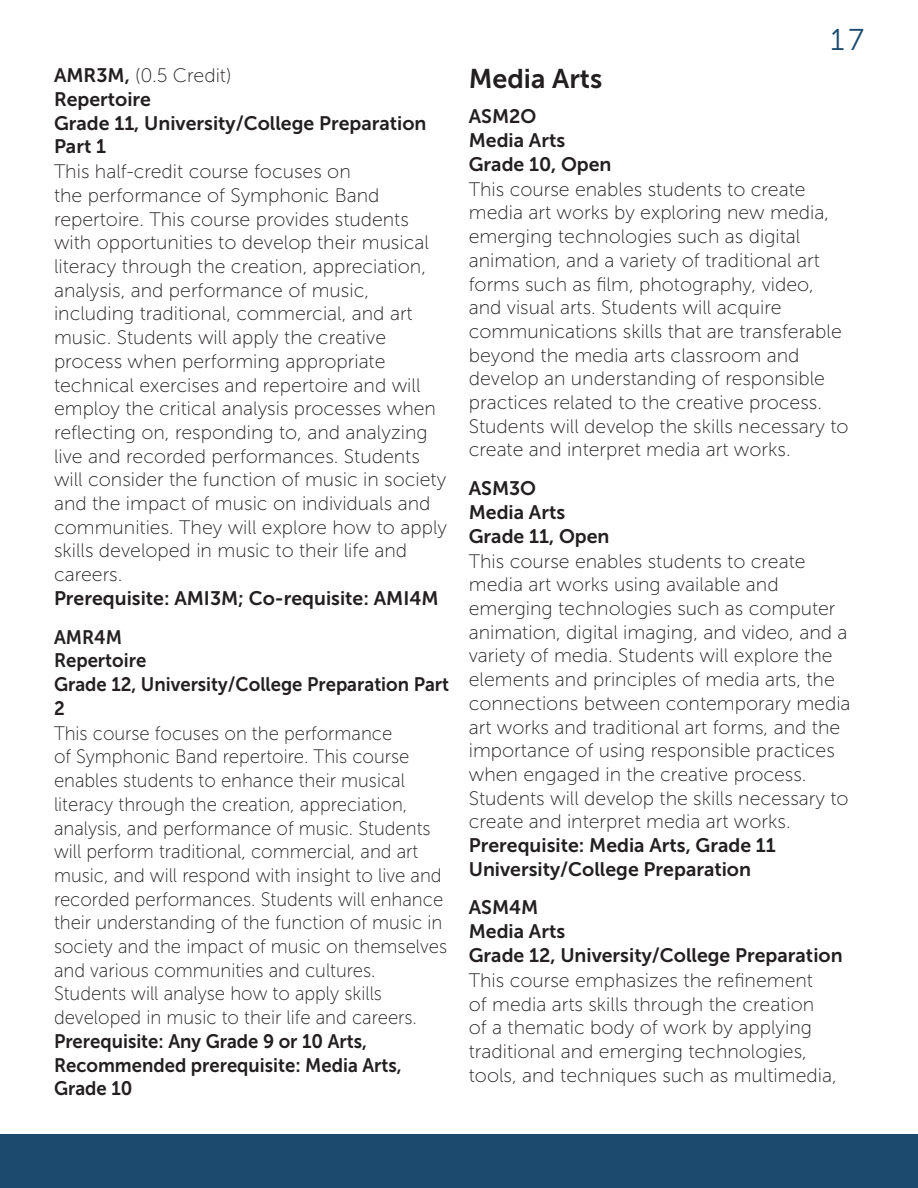
<style>
.page{position:relative;width:918px;height:1188px;background:#fff}
.page>*{position:absolute;margin:0;border:0;box-sizing:border-box;transform-origin:0 0}
.t1{font:30px "Museo Sans 300";color:#1b4a6e}
.t2{font:27px "Museo Sans 700";color:#231f20}
.Course-description{font:19.5px/23.7px "Museo Sans 100";color:#231f20}
.Course-description-2{font:19.5px/23.7px "Museo Sans 100";color:#231f20;scale:.95 1}
.Course-Info{font:19.5px/23.7px "Museo Sans 700";color:#231f20}
.Course-Info-2{font:19.5px/23.7px "Museo Sans 700";color:#231f20;scale:.95 1}
.s1{font-family:"Museo Sans 100"}
.s2{font-family:"Museo Sans 700"}
</style>
<div class="page">
<div style="left:0;top:1134px;width:918px;height:54px;background:#1b4a6e"></div>
<p class="Course-Info" style="left:54px;top:64px;width:374px">AMR3M, <span class="s1">(0.5 Credit)<br></span>Repertoire<br>Grade 11, University/College Preparation<br>Part 1</p>
<p class="Course-description" style="left:54px;top:160px;width:395px">This half-credit course focuses on<br>the performance of Symphonic Band repertoire. This course provides students with opportunities to develop their musical literacy through the creation, appreciation, analysis, and performance of music, including traditional, commercial, and art music. Students will apply the creative process when performing appropriate technical exercises and repertoire and will employ the critical analysis processes when reflecting on, responding to, and analyzing live and recorded performances. Students will consider the function of music in society and the impact of music on individuals and communities. They will explore how to apply skills developed in music to their life and careers.<br><span class="s2">Prerequisite: AMI3M; Co-requisite: AMI4M</span></p>
<p class="Course-Info-2" style="left:54px;top:625px;width:418px">AMR4M<br>Repertoire<br>Grade 12, University/College Preparation Part<br>2</p>
<p class="Course-description-2" style="left:54px;top:721px;width:415px">This course focuses on the performance<br>of Symphonic Band repertoire. This course enables students to enhance their musical literacy through the creation, appreciation, analysis, and performance of music. Students will perform traditional, commercial, and art music, and will respond with insight to live and recorded performances. Students will enhance their understanding of the function of music in society and the impact of music on themselves and various communities and cultures.<br>Students will analyse how to apply skills developed in music to their life and careers.<br><span class="s2">Prerequisite: Any Grade 9 or 10 Arts, Recommended prerequisite: Media Arts, Grade 10</span></p>
<h1 class="t1" style="left:831px;top:24px;width:35px">17</h1>
<h4 class="t2" style="left:469px;top:63px;width:135px">Media Arts</h4>
<p class="Course-Info" style="left:469px;top:105px;width:144px">ASM2O<br>Media Arts<br>Grade 10, Open</p>
<p class="Course-description" style="left:469px;top:177px;width:381px">This course enables students to create media art works by exploring new media, emerging technologies such as digital animation, and a variety of traditional art forms such as film, photography, video, and visual arts. Students will acquire communications skills that are transferable beyond the media arts classroom and develop an understanding of responsible practices related to the creative process.<br>Students will develop the skills necessary to create and interpret media art works.</p>
<p class="Course-Info" style="left:469px;top:477px;width:142px">ASM3O<br>Media Arts<br>Grade 11, Open</p>
<p class="Course-description" style="left:469px;top:549px;width:383px">This course enables students to create media art works using available and emerging technologies such as computer animation, digital imaging, and video, and a variety of media. Students will explore the elements and principles of media arts, the connections between contemporary media art works and traditional art forms, and the importance of using responsible practices when engaged in the creative process.<br>Students will develop the skills necessary to create and interpret media art works.<br><span class="s2">Prerequisite: Media Arts, Grade 11<br>University/College Preparation</span></p>
<p class="Course-Info" style="left:469px;top:896px;width:375px">ASM4M<br>Media Arts<br>Grade 12, University/College Preparation</p>
<p class="Course-description" style="left:469px;top:969px;width:369px">This course emphasizes the refinement<br>of media arts skills through the creation of a thematic body of work by applying traditional and emerging technologies, tools, and techniques such as multimedia,</p>
</div>
